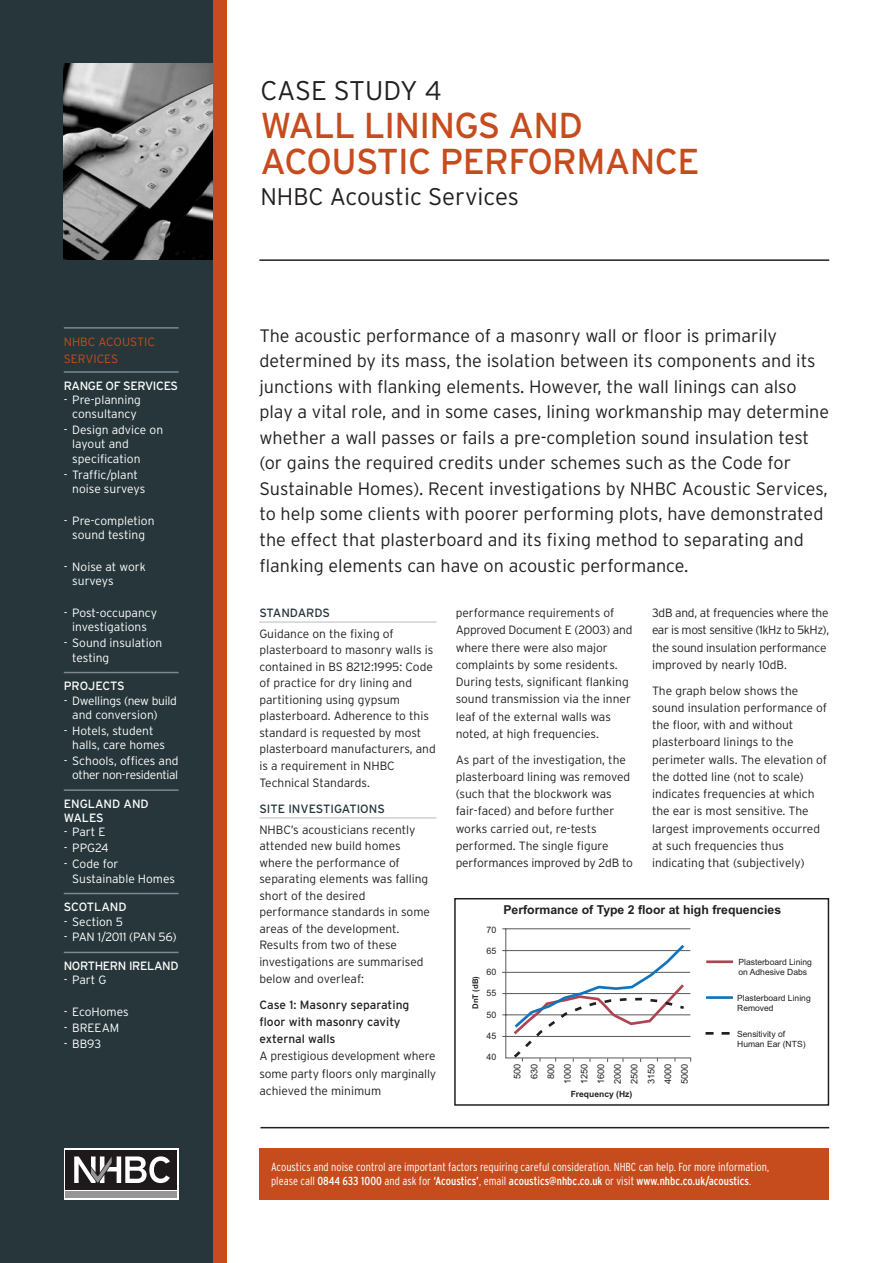
<style>
.page{position:relative;width:893px;height:1263px;background:#fff}
.page>*{position:absolute;margin:0;border:0;box-sizing:border-box;transform-origin:0 0}
.Sub_title{font:36px/35.8px "Interstate";letter-spacing:-.02em;color:#c64c1e}
.t1{font:300 27px "Interstate";letter-spacing:-.01em;color:#231f20}
.Sub_title-2{font:300 24px "Interstate";color:#231f20}
.Intro_paragraph{font:300 18px/25.5px "Interstate";color:#231f20}
.t2{font:700 12.3px "Arial";color:#231f20}
.Main_copy{font:300 12px/17.2px "Interstate";color:#231f20}
.Main_copy-2{font:300 12px/14.2px "Interstate";color:#fff}
.Main_copy-3{font:300 12px/17.2px "Interstate";letter-spacing:-.02em;color:#231f20}
.Main_copy-4{font:12px/17.2px "Interstate";color:#231f20}
.Main_copy-5{font:300 12px/14.2px "Interstate";letter-spacing:-.02em;color:#fff}
.Main_copy-6{font:300 12px/14.2px "Interstate";letter-spacing:-.03em;color:#fff;text-align:right}
.Sub_heading{font:12px "Interstate";letter-spacing:-.03em;color:#fff}
.Sub_head_underlined{font:12px "Interstate";color:#26363a}
.Sub_heading-2{font:12px/14.2px "Interstate";color:#fff}
.Heading{font:300 12px/17.1px "Interstate";color:#c64c1e}
.Call_to_action{font:300 condensed 11.7px/14.1px "Interstate";color:#fff}
.t3{font:9.15px/16.6px "Arial";color:#231f20;text-align:center}
.t4{font:8.85px "Arial";color:#231f20}
.t5{font:8.55px/10.2px "Arial";color:#231f20}
.t6{font:700 8.55px "Arial";color:#231f20}
.t7{font:700 7.8px "Arial";color:#231f20}
.s1{font-weight:400}
</style>
<div class="page">
<hr style="left:259px;top:621px;width:178px;height:2px;background:#d1d2d4">
<hr style="left:259px;top:817px;width:178px;height:2px;background:#d1d2d4">
<hr style="left:259px;top:259px;width:570px;height:2px;background:#231f20">
<hr style="left:260px;top:1127px;width:569px;height:1px;background:#231f20">
<svg style="left:502px;top:928px;width:232px;height:134px"></svg>
<div style="left:454px;top:898px;width:375px;height:208px;border:2px solid #231f20"></div>
<div style="left:0;top:0;width:213px;height:1263px;background:#26363a"></div>
<div style="left:64px;top:1148px;width:115px;height:51px;background:linear-gradient(to right,#fff,#fff)"></div>
<div style="left:65px;top:1150px;width:112px;height:39px;background:#1e1a1b"></div>
<div style="left:65px;top:1191px;width:112px;height:7px;background:#969597"></div>
<svg style="left:74px;top:1156px;width:96px;height:27px"></svg>
<hr style="left:64px;top:327px;width:115px;height:2px;background:#7f888d">
<hr style="left:64px;top:371px;width:115px;height:2px;background:#7f888d">
<hr style="left:64px;top:672px;width:115px;height:1px;background:#7f888d">
<hr style="left:64px;top:789px;width:115px;height:2px;background:#7f888d">
<hr style="left:64px;top:893px;width:115px;height:1px;background:#7f888d">
<hr style="left:64px;top:952px;width:115px;height:1px;background:#7f888d">
<div style="left:259px;top:1148px;width:570px;height:51px;background:#c64c1e"></div>
<img style="left:64px;top:64px;width:149px;height:195px">
<div style="left:213px;top:0;width:13px;height:1263px;background:#c64c1e"></div>
<p class="Heading" style="left:64px;top:333px;width:93px">NHBC ACOUSTIC<br>SERVICES</p>
<p class="Sub_heading" style="left:64px;top:379px;width:116px">RANGE OF SERVICES</p>
<p class="Main_copy-2" style="left:64px;top:392px;width:79px;text-align:center">- Pre-planning consultancy</p>
<p class="Main_copy-2" style="left:72px;top:423px;width:92px;text-indent:-9px">- Design advice on layout and specification</p>
<p class="Main_copy-2" style="left:72px;top:467px;width:75px;text-indent:-9px">- Traffic/plant noise surveys</p>
<p class="Main_copy-2" style="left:64px;top:513px;width:92px;text-align:center">- Pre-completion sound testing</p>
<p class="Main_copy-2" style="left:72px;top:559px;width:75px;text-indent:-9px">- Noise at work surveys</p>
<p class="Main_copy-2" style="left:64px;top:606px;width:95px;text-align:center">- Post-occupancy investigations</p>
<p class="Main_copy-2" style="left:72px;top:636px;width:92px;text-indent:-9px">- Sound insulation testing</p>
<p class="Sub_heading" style="left:64px;top:679px;width:62px">PROJECTS</p>
<p class="Main_copy-5" style="left:72px;top:693px;width:106px;text-indent:-9px">- Dwellings (new build and conversion)</p>
<p class="Main_copy-2" style="left:72px;top:723px;width:94px;text-indent:-9px">- Hotels, student halls, care homes</p>
<p class="Main_copy-6" style="left:64px;top:753px;width:116px">- Schools, offices and other non-residential</p>
<p class="Sub_heading-2" style="left:64px;top:796px;width:86px">ENGLAND AND<br>WALES</p>
<p class="Main_copy-2" style="left:64px;top:825px;width:43px">- Part E</p>
<p class="Main_copy-2" style="left:64px;top:841px;width:46px">- PPG24</p>
<p class="Main_copy-2" style="left:72px;top:857px;width:104px;text-indent:-9px">- Code for<br>Sustainable Homes</p>
<p class="Sub_heading-2" style="left:64px;top:900px;width:64px">SCOTLAND</p>
<p class="Main_copy-2" style="left:64px;top:914px;width:61px">- Section 5</p>
<p class="Main_copy-5" style="left:64px;top:930px;width:114px">- PAN 1/2011 (PAN 56)</p>
<p class="Sub_heading" style="left:64px;top:959px;width:116px">NORTHERN IRELAND</p>
<p class="Main_copy-2" style="left:64px;top:973px;width:44px">- Part G</p>
<p class="Main_copy-2" style="left:64px;top:1005px;width:67px">- EcoHomes</p>
<p class="Main_copy-2" style="left:64px;top:1021px;width:57px">- BREEAM</p>
<p class="Main_copy-2" style="left:64px;top:1037px;width:39px">- BB93</p>
<p class="t1" style="left:260px;top:75px;width:183px">CASE STUDY 4</p>
<p class="Sub_title" style="left:260px;top:107px;width:441px">WALL LININGS AND<br>ACOUSTIC PERFORMANCE</p>
<p class="Sub_title-2" style="left:260px;top:183px;width:260px">NHBC Acoustic Services</p>
<p class="Intro_paragraph" style="left:259px;top:323px;width:571px">The acoustic performance of a masonry wall or floor is primarily determined by its mass, the isolation between its components and its junctions with flanking elements. However, the wall linings can also play a vital role, and in some cases, lining workmanship may determine whether a wall passes or fails a pre-completion sound insulation test (or gains the required credits under schemes such as the Code for Sustainable Homes). Recent investigations by NHBC Acoustic Services, to help some clients with poorer performing plots, have demonstrated the effect that plasterboard and its fixing method to separating and flanking elements can have on acoustic performance.</p>
<p class="Sub_head_underlined" style="left:259px;top:606px;width:72px">STANDARDS</p>
<p class="Main_copy" style="left:259px;top:625px;width:178px;line-height:16.6px">Guidance on the fixing of plasterboard to masonry walls is contained in BS 8212:1995: Code of practice for dry lining and partitioning using gypsum plasterboard. Adherence to this standard is requested by most plasterboard manufacturers, and is a requirement in NHBC<br>Technical Standards.</p>
<p class="Sub_head_underlined" style="left:259px;top:802px;width:127px">SITE INVESTIGATIONS</p>
<p class="Main_copy" style="left:259px;top:821px;width:172px;line-height:16.6px">NHBC’s acousticians recently attended new build homes where the performance of separating elements was falling short of the desired performance standards in some areas of the development.<br>Results from two of these investigations are summarised below and overleaf:</p>
<p class="Main_copy-4" style="left:259px;top:996px;width:151px">Case 1: Masonry separating floor with masonry cavity external walls</p>
<p class="Main_copy" style="left:259px;top:1047px;width:178px;text-align:justify">A prestigious development where some party floors only marginally achieved the minimum</p>
<p class="Main_copy" style="left:456px;top:604px;width:178px">performance requirements of<br>Approved Document E (2003) and where there were also major complaints by some residents.<br>During tests, significant flanking sound transmission via the inner leaf of the external walls was noted, at high frequencies.</p>
<p class="Main_copy" style="left:456px;top:751px;width:179px">As part of the investigation, the plasterboard lining was removed (such that the blockwork was fair-faced) and before further works carried out, re-tests performed. The single figure performances improved by 2dB to</p>
<p class="Main_copy-3" style="left:652px;top:604px;width:179px">3dB and, at frequencies where the ear is most sensitive (1kHz to 5kHz), the sound insulation performance improved by nearly 10dB.</p>
<p class="Main_copy" style="left:652px;top:682px;width:177px">The graph below shows the sound insulation performance of the floor, with and without plasterboard linings to the perimeter walls. The elevation of the dotted line (not to scale) indicates frequencies at which the ear is most sensitive. The largest improvements occurred at such frequencies thus indicating that (subjectively)</p>
<p class="t2" style="left:503px;top:902px;width:279px">Performance of Type 2 floor at high frequencies</p>
<p class="t4" style="left:487px;top:924px;width:11px">70</p>
<p class="t4" style="left:487px;top:945px;width:11px">65</p>
<p class="t4" style="left:487px;top:966px;width:11px">60</p>
<p class="t4" style="left:487px;top:987px;width:11px">55</p>
<p class="t4" style="left:487px;top:1009px;width:11px">50</p>
<p class="t4" style="left:487px;top:1030px;width:11px">45</p>
<p class="t4" style="left:487px;top:1051px;width:11px">40</p>
<p class="t5" style="left:738px;top:957px;width:75px">Plasterboard Lining on Adhesive Dabs</p>
<p class="t5" style="left:737px;top:993px;width:75px">Plasterboard Lining<br>Removed</p>
<p class="t5" style="left:737px;top:1029px;width:70px">Sensitivity of<br>Human Ear (NTS)</p>
<p class="t7" style="left:470px;top:1009px;width:34px;rotate:-90deg">DnT (dB)</p>
<p class="t3" style="left:509px;top:1084px;width:22px;rotate:-90deg">500<br>630<br>800<br>1000<br>1250<br>1600<br>2000<br>2500<br>3150<br>4000<br>5000</p>
<p class="t6" style="left:571px;top:1088px;width:63px">Frequency (Hz)</p>
<p class="Call_to_action" style="left:271px;top:1160px;width:500px">Acoustics and noise control are important factors requiring careful consideration. NHBC can help. For more information, please call <span class="s1">0844 633 1000</span> and ask for <span class="s1">‘Acoustics’</span>, email <span class="s1">acoustics@nhbc.co.uk</span> or visit <span class="s1">www.nhbc.co.uk/acoustics</span>.</p>
</div>
